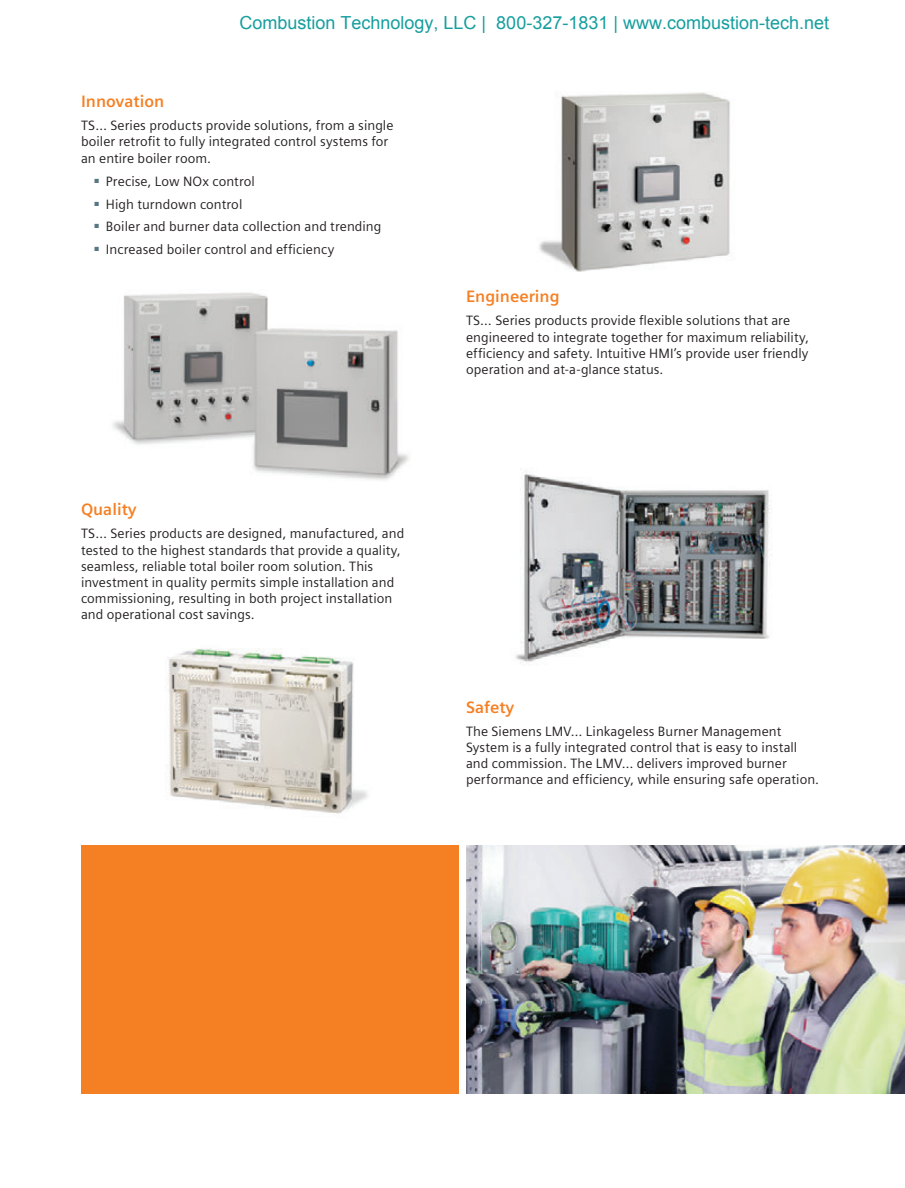
<style>
.page{position:relative;width:905px;height:1188px;background:#fff}
.page>*{position:absolute;margin:0;border:0;box-sizing:border-box;transform-origin:0 0}
.t1{font:18px "Arial";color:#179e9e}
.t2{font:700 16.5px "Siemens Sans";color:#f58024}
.t3{font:13.5px/16.2px "Siemens Sans";letter-spacing:.005em;color:#231f20}
</style>
<div class="page">
<img style="left:539px;top:92px;width:191px;height:180px">
<img style="left:112px;top:292px;width:297px;height:189px">
<img style="left:515px;top:469px;width:257px;height:193px">
<img style="left:167px;top:648px;width:201px;height:166px">
<div style="left:81px;top:845px;width:377px;height:249px;background:#f58024"></div>
<img style="left:466px;top:845px;width:438px;height:249px">
<h1 class="t1" style="left:239px;top:11px;width:591px">Combustion Technology, LLC | 800-327-1831 | www.combustion-tech.net</h1>
<p class="t2" style="left:81px;top:92px;width:85px">Innovation</p>
<p class="t3" style="left:81px;top:118px;width:314px">TS… Series products provide solutions, from a single boiler retrofit to fully integrated control systems for an entire boiler room.</p>
<p class="t3" style="left:94px;top:173px;width:162px"><sup>■</sup> Precise, Low NOx control</p>
<p class="t3" style="left:94px;top:196px;width:149px"><sup>■</sup> High turndown control</p>
<p class="t3" style="left:94px;top:219px;width:288px"><sup>■</sup> Boiler and burner data collection and trending</p>
<p class="t3" style="left:94px;top:242px;width:241px"><sup>■</sup> Increased boiler control and efficiency</p>
<p class="t2" style="left:81px;top:500px;width:57px">Quality</p>
<p class="t3" style="left:81px;top:526px;width:325px">TS… Series products are designed, manufactured, and tested to the highest standards that provide a quality, seamless, reliable total boiler room solution. This investment in quality permits simple installation and commissioning, resulting in both project installation and operational cost savings.</p>
<p class="t2" style="left:466px;top:287px;width:95px">Engineering</p>
<p class="t3" style="left:466px;top:313px;width:344px">TS… Series products provide flexible solutions that are engineered to integrate together for maximum reliability, efficiency and safety. Intuitive HMI’s provide user friendly operation and at-a-glance status.</p>
<p class="t2" style="left:466px;top:698px;width:50px">Safety</p>
<p class="t3" style="left:466px;top:723px;width:354px">The Siemens LMV… Linkageless Burner Management System is a fully integrated control that is easy to install and commission. The LMV… delivers improved burner performance and efficiency, while ensuring safe operation.</p>
</div>
